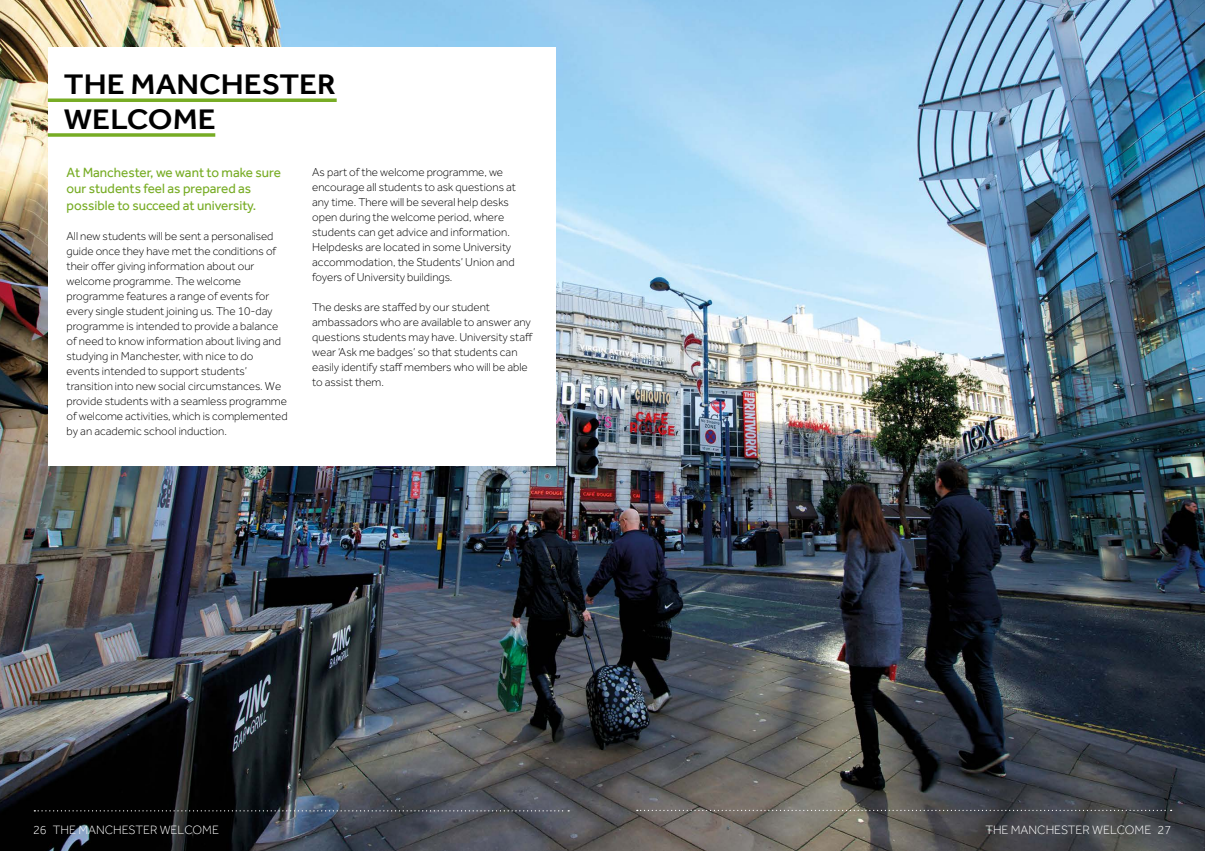
<style>
.page{position:relative;width:1205px;height:851px;background:#fff}
.page>*{position:absolute;margin:0;border:0;box-sizing:border-box;transform-origin:0 0}
.t1{font:500 29px/34.9px "Effra";color:#000;scale:1.09 1}
.t2{font:13.75px/16.2px "Effra";color:#77ac24}
.t3{font:300 12.5px "Effra";color:#fff}
.t4{font:300 11.88px/15px "Effra";color:#000}
</style>
<div class="page">
<img style="left:0;top:0;width:1205px;height:850px">
<svg style="left:34px;top:810px;width:535px;height:1px"></svg>
<svg style="left:637px;top:809px;width:534px;height:1px"></svg>
<div style="left:48px;top:47px;width:507px;height:419px;background:#fff"></div>
<svg style="left:48px;top:98px;width:289px;height:4px"></svg>
<svg style="left:48px;top:133px;width:167px;height:4px"></svg>
<h1 class="t1" style="left:64px;top:66px;width:251px">THE MANCHESTER<br>WELCOME</h1>
<p class="t2" style="left:67px;top:164px;width:216px">At Manchester, we want to make sure our students feel as prepared as possible to succeed at university.</p>
<p class="t4" style="left:67px;top:228px;width:223px">All new students will be sent a personalised guide once they have met the conditions of their offer giving information about our welcome programme. The welcome programme features a range of events for every single student joining us. The 10-day programme is intended to provide a balance of need to know information about living and studying in Manchester, with nice to do events intended to support students’ transition into new social circumstances. We provide students with a seamless programme of welcome activities, which is complemented by an academic school induction.</p>
<p class="t4" style="left:312px;top:164px;width:205px">As part of the welcome programme, we encourage all students to ask questions at any time. There will be several help desks open during the welcome period, where students can get advice and information.<br>Helpdesks are located in some University accommodation, the Students’ Union and foyers of University buildings.</p>
<p class="t4" style="left:312px;top:299px;width:222px">The desks are staffed by our student ambassadors who are available to answer any questions students may have. University staff wear ‘Ask me badges’ so that students can easily identify staff members who will be able to assist them.</p>
<p class="t3" style="left:33px;top:822px;width:187px">26 THE MANCHESTER WELCOME</p>
<p class="t3" style="left:985px;top:822px;width:187px">THE MANCHESTER WELCOME 27</p>
</div>
